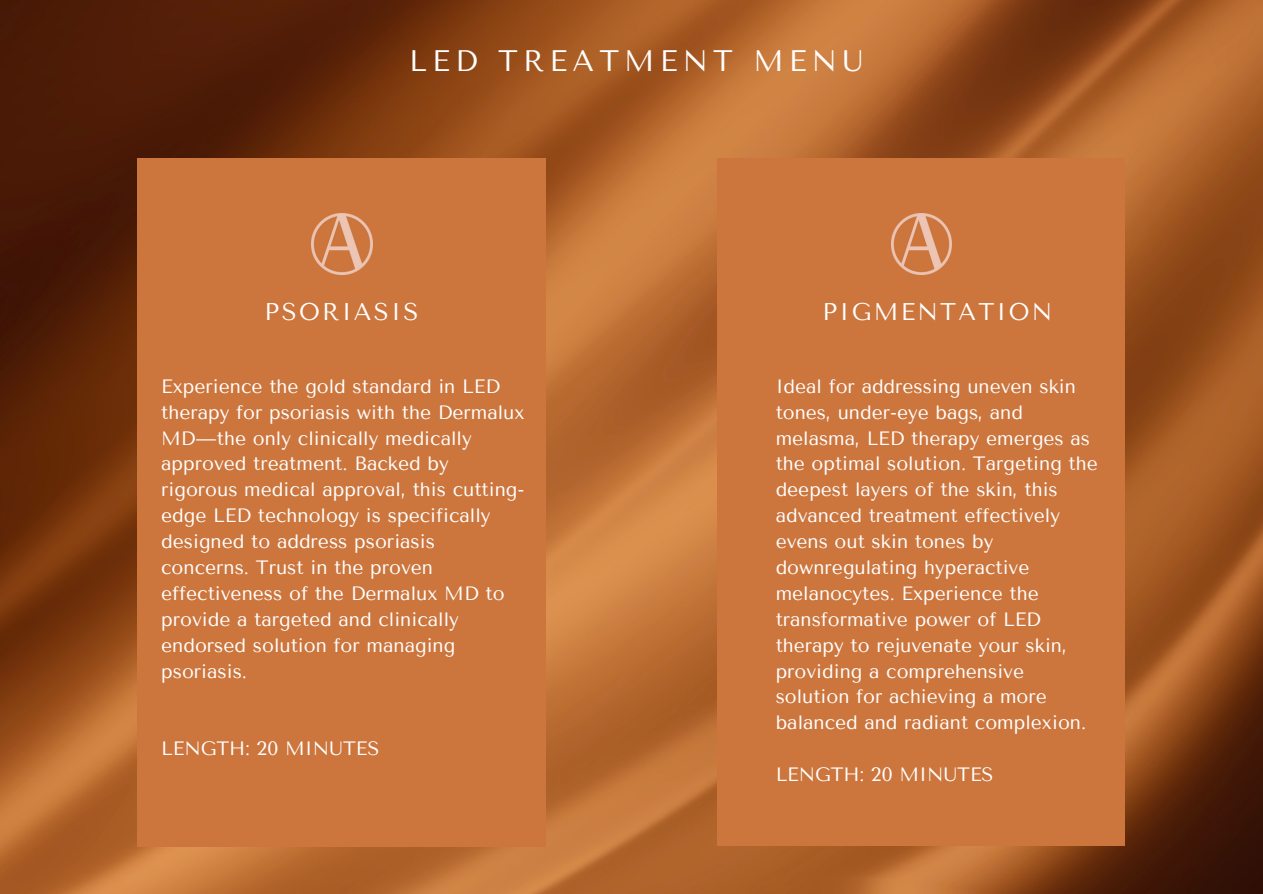
<style>
.page{position:relative;width:1263px;height:894px;background:#fff}
.page>*{position:absolute;margin:0;border:0;box-sizing:border-box;transform-origin:0 0}
.t1{font:29.55px "Tenor Sans";letter-spacing:.175em;color:#fff}
.t2{font:24.15px "Tenor Sans";letter-spacing:.095em;color:#fff}
.t3{font:24px "Tenor Sans";letter-spacing:.095em;color:#fff}
.t4{font:19.2px/25.8px "Tenor Sans";color:#fff}
</style>
<div class="page">
<img style="left:0;top:0;width:1263px;height:893px">
<div style="left:137px;top:158px;width:409px;height:689px;background:#cc763e"></div>
<img style="left:311px;top:213px;width:61px;height:61px">
<div style="left:717px;top:158px;width:408px;height:687px;background:#cc763e"></div>
<img style="left:891px;top:213px;width:61px;height:61px">
<p class="t1" style="left:409px;top:44px;width:456px">LED TREATMENT MENU</p>
<p class="t2" style="left:265px;top:298px;width:155px">PSORIASIS</p>
<p class="t4" style="left:161px;top:373px;width:365px">Experience the gold standard in LED therapy for psoriasis with the Dermalux<br>MD—the only clinically medically approved treatment. Backed by rigorous medical approval, this cutting&shy;edge LED technology is specifically designed to address psoriasis concerns. Trust in the proven effectiveness of the Dermalux MD to provide a targeted and clinically endorsed solution for managing psoriasis.</p>
<p class="t4" style="left:161px;top:735px;width:220px">LENGTH: 20 MINUTES</p>
<p class="t3" style="left:823px;top:298px;width:231px">PIGMENTATION</p>
<p class="t4" style="left:776px;top:373px;width:324px">Ideal for addressing uneven skin tones, under-eye bags, and melasma, LED therapy emerges as the optimal solution. Targeting the deepest layers of the skin, this advanced treatment effectively evens out skin tones by downregulating hyperactive melanocytes. Experience the transformative power of LED therapy to rejuvenate your skin, providing a comprehensive solution for achieving a more balanced and radiant complexion.</p>
<p class="t4" style="left:776px;top:761px;width:219px">LENGTH: 20 MINUTES</p>
</div>
